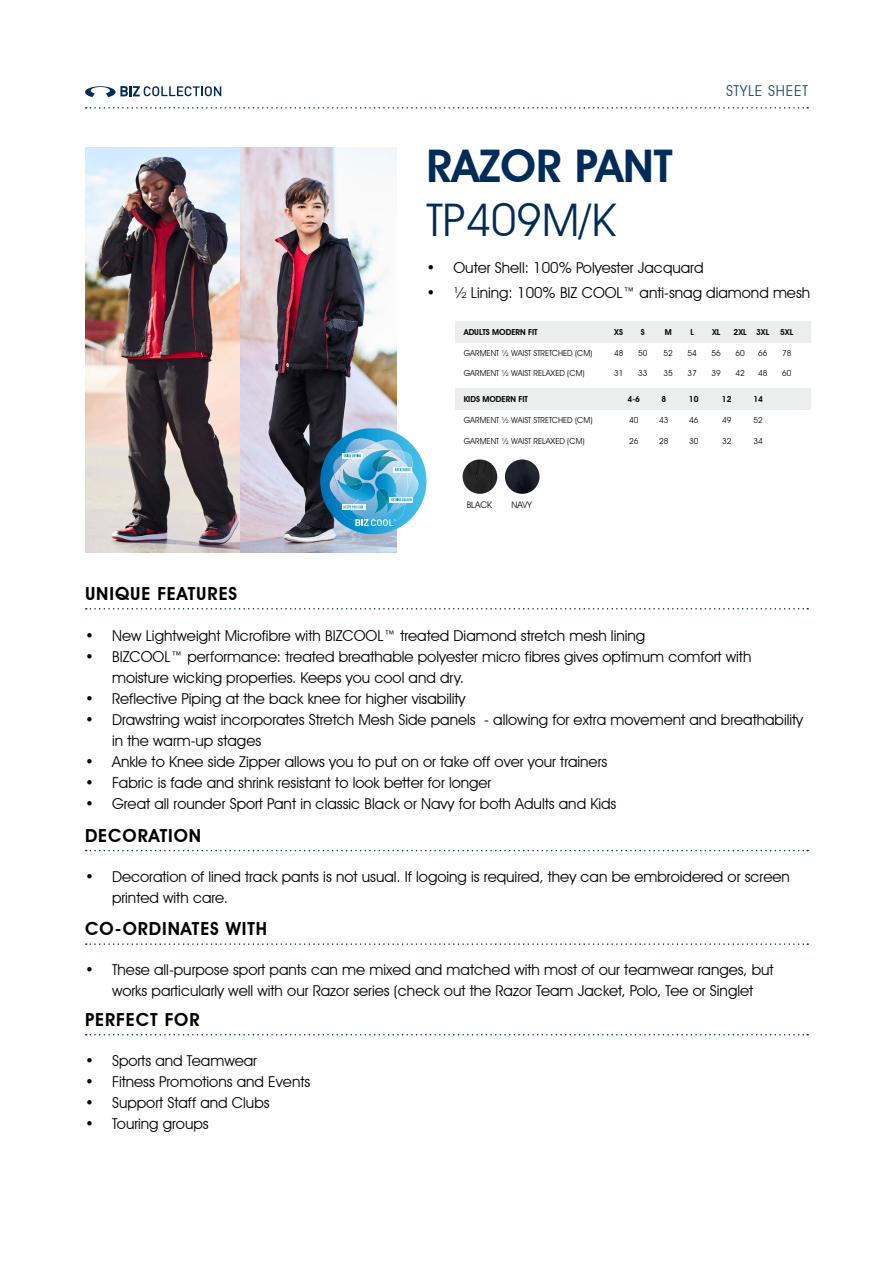
<style>
.page{position:relative;width:893px;height:1263px;background:#fff}
.page>*{position:absolute;margin:0;border:0;box-sizing:border-box;transform-origin:0 0}
.t1{font:600 45px "Avant Garde IT Cby BT";color:#002c5a}
.t2{font:45px "Avant Garde IT Cby BT";color:#002c5a}
.t3{font:600 18px "Avant Garde IT Cby BT";letter-spacing:.05em;color:#000}
.t4{font:15px/21px "Avant Garde IT Cby BT";color:#000}
.t5{font:15px "Avant Garde IT Cby BT";letter-spacing:.05em;color:#1e4774}
.t6{font:9px "Avant Garde IT Cby BT";color:#000}
.t7{font:8.25px "Avant Garde IT Cby BT";color:#000}
.t8{font:600 8.25px "Avant Garde IT Cby BT";color:#000}
</style>
<div class="page">
<img style="left:85px;top:147px;width:311px;height:405px">
<div style="left:455px;top:321px;width:356px;height:21px;background:#eceded"></div>
<svg style="left:86px;top:107px;width:722px;height:2px"></svg>
<svg style="left:86px;top:608px;width:722px;height:1px"></svg>
<svg style="left:86px;top:850px;width:722px;height:1px"></svg>
<svg style="left:86px;top:943px;width:722px;height:2px"></svg>
<svg style="left:86px;top:1034px;width:722px;height:1px"></svg>
<svg style="left:85px;top:86px;width:136px;height:11px"></svg>
<div style="left:455px;top:388px;width:356px;height:22px;background:#eceded"></div>
<img style="left:463px;top:459px;width:34px;height:35px;border-radius:17px">
<img style="left:505px;top:459px;width:34px;height:35px;border-radius:17px">
<svg style="left:320px;top:428px;width:106px;height:106px;background:#65abcd"></svg>
<h1 class="t1" style="left:426px;top:139px;width:248px">RAZOR PANT</h1>
<h1 class="t2" style="left:426px;top:192px;width:191px">TP409M/K</h1>
<p class="t5" style="left:726px;top:82px;width:83px">STYLE SHEET</p>
<p class="t4" style="left:426px;top:257px;width:278px">• Outer Shell: 100% Polyester Jacquard</p>
<p class="t4" style="left:426px;top:282px;width:385px">• ½ Lining: 100% BIZ COOL™ anti-snag diamond mesh</p>
<p class="t8" style="left:464px;top:327px;width:76px">ADULTS MODERN FIT</p>
<p class="t8" style="left:614px;top:327px;width:10px">XS</p>
<p class="t8" style="left:641px;top:327px;width:5px">S</p>
<p class="t8" style="left:665px;top:327px;width:8px">M</p>
<p class="t8" style="left:690px;top:327px;width:5px">L</p>
<p class="t8" style="left:712px;top:327px;width:10px">XL</p>
<p class="t8" style="left:734px;top:327px;width:37px">2XL 3XL</p>
<p class="t8" style="left:780px;top:327px;width:15px">5XL</p>
<p class="t7" style="left:464px;top:348px;width:130px">GARMENT ½ WAIST STRETCHED (CM)</p>
<p class="t7" style="left:614px;top:348px;width:11px">48</p>
<p class="t7" style="left:638px;top:348px;width:11px">50</p>
<p class="t7" style="left:664px;top:348px;width:11px">52</p>
<p class="t7" style="left:687px;top:348px;width:11px">54</p>
<p class="t7" style="left:711px;top:348px;width:11px">56</p>
<p class="t7" style="left:735px;top:348px;width:11px">60</p>
<p class="t7" style="left:758px;top:348px;width:11px">66</p>
<p class="t7" style="left:782px;top:348px;width:11px">78</p>
<p class="t7" style="left:464px;top:368px;width:122px">GARMENT ½ WAIST RELAXED (CM)</p>
<p class="t7" style="left:614px;top:368px;width:11px">31</p>
<p class="t7" style="left:638px;top:368px;width:11px">33</p>
<p class="t7" style="left:664px;top:368px;width:11px">35</p>
<p class="t7" style="left:687px;top:368px;width:11px">37</p>
<p class="t7" style="left:711px;top:368px;width:11px">39</p>
<p class="t7" style="left:735px;top:368px;width:11px">42</p>
<p class="t7" style="left:758px;top:368px;width:11px">48</p>
<p class="t7" style="left:782px;top:368px;width:11px">60</p>
<p class="t8" style="left:464px;top:395px;width:66px">KIDS MODERN FIT</p>
<p class="t8" style="left:627px;top:395px;width:14px">4-6</p>
<p class="t8" style="left:661px;top:395px;width:6px">8</p>
<p class="t8" style="left:689px;top:395px;width:11px">10</p>
<p class="t8" style="left:722px;top:395px;width:11px">12</p>
<p class="t8" style="left:753px;top:395px;width:11px">14</p>
<p class="t7" style="left:464px;top:415px;width:130px">GARMENT ½ WAIST STRETCHED (CM)</p>
<p class="t7" style="left:629px;top:415px;width:11px">40</p>
<p class="t7" style="left:659px;top:415px;width:11px">43</p>
<p class="t7" style="left:689px;top:415px;width:11px">46</p>
<p class="t7" style="left:722px;top:415px;width:11px">49</p>
<p class="t7" style="left:754px;top:415px;width:11px">52</p>
<p class="t7" style="left:464px;top:436px;width:122px">GARMENT ½ WAIST RELAXED (CM)</p>
<p class="t7" style="left:629px;top:436px;width:11px">26</p>
<p class="t7" style="left:659px;top:436px;width:11px">28</p>
<p class="t7" style="left:689px;top:436px;width:11px">30</p>
<p class="t7" style="left:722px;top:436px;width:11px">32</p>
<p class="t7" style="left:754px;top:436px;width:11px">34</p>
<p class="t3" style="left:85px;top:583px;width:154px">UNIQUE FEATURES</p>
<p class="t6" style="left:467px;top:500px;width:27px">BLACK</p>
<p class="t6" style="left:511px;top:500px;width:22px">NAVY</p>
<p class="t4" style="left:85px;top:625px;width:562px">• New Lightweight Microfibre with BIZCOOL™ treated Diamond stretch mesh lining</p>
<p class="t4" style="left:112px;top:646px;width:641px;text-indent:-27px">• BIZCOOL™ performance: treated breathable polyester micro fibres gives optimum comfort with moisture wicking properties. Keeps you cool and dry.</p>
<p class="t4" style="left:85px;top:688px;width:382px">• Reflective Piping at the back knee for higher visability</p>
<p class="t4" style="left:112px;top:709px;width:693px;text-indent:-27px">• Drawstring waist incorporates Stretch Mesh Side panels - allowing for extra movement and breathability in the warm-up stages</p>
<p class="t4" style="left:85px;top:751px;width:524px">• Ankle to Knee side Zipper allows you to put on or take off over your trainers</p>
<p class="t4" style="left:85px;top:772px;width:408px">• Fabric is fade and shrink resistant to look better for longer</p>
<p class="t4" style="left:85px;top:793px;width:533px">• Great all rounder Sport Pant in classic Black or Navy for both Adults and Kids</p>
<p class="t3" style="left:85px;top:824px;width:118px">DECORATION</p>
<p class="t4" style="left:112px;top:866px;width:679px;text-indent:-27px">• Decoration of lined track pants is not usual. If logoing is required, they can be embroidered or screen printed with care.</p>
<p class="t3" style="left:85px;top:918px;width:184px">CO-ORDINATES WITH</p>
<p class="t4" style="left:85px;top:959px;width:690px;text-align:center">• These all-purpose sport pants can me mixed and matched with most of our teamwear ranges, but works particularly well with our Razor series (check out the Razor Team Jacket, Polo, Tee or Singlet</p>
<p class="t3" style="left:85px;top:1008px;width:116px">PERFECT FOR</p>
<p class="t4" style="left:85px;top:1050px;width:174px">• Sports and Teamwear</p>
<p class="t4" style="left:85px;top:1071px;width:227px">• Fitness Promotions and Events</p>
<p class="t4" style="left:85px;top:1092px;width:186px">• Support Staff and Clubs</p>
<p class="t4" style="left:85px;top:1113px;width:125px">• Touring groups</p>
</div>
